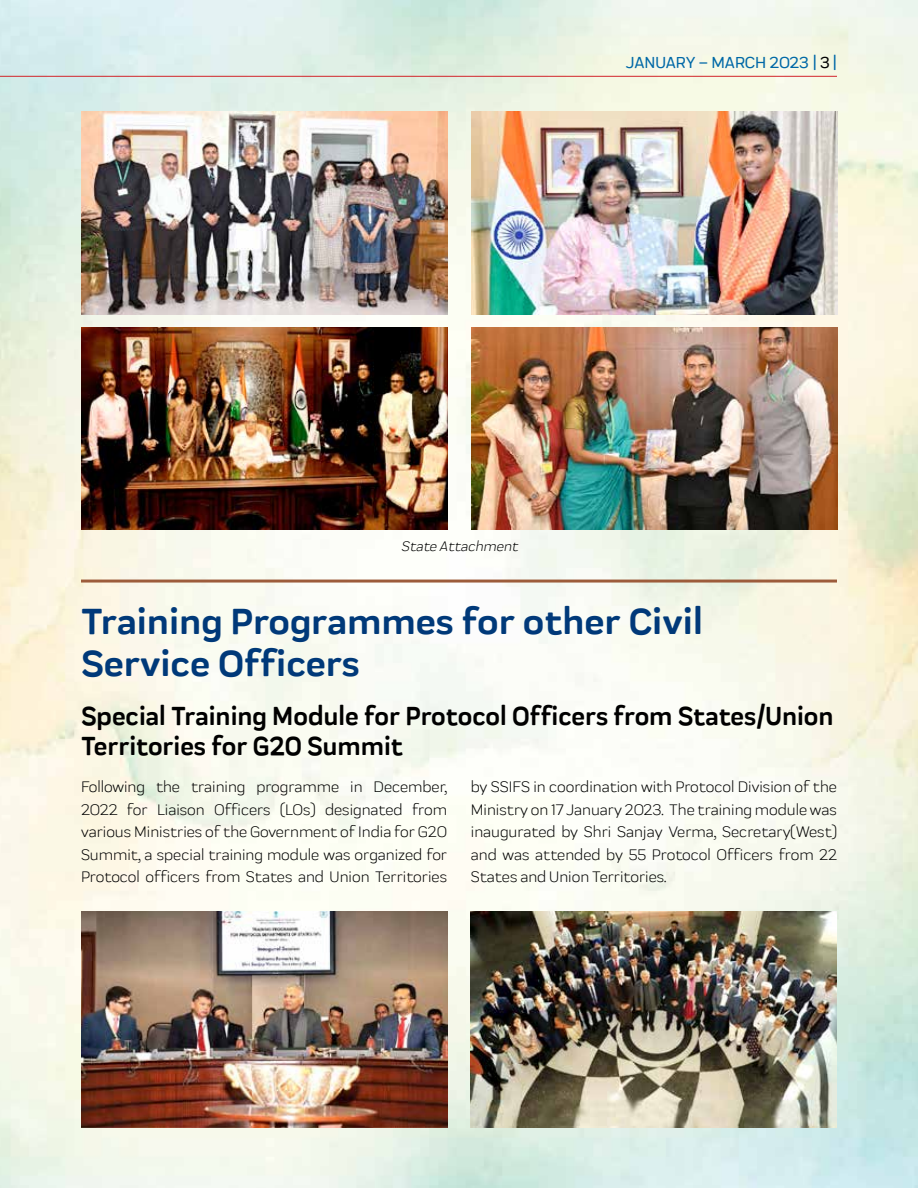
<style>
.page{position:relative;width:918px;height:1188px;background:#fff}
.page>*{position:absolute;margin:0;border:0;box-sizing:border-box;transform-origin:0 0}
.t1{font:700 37.5px/42px "Praktika Rounded";color:#003979}
.t2{font:700 27px/30px "Praktika Rounded";color:#000;scale:.94 1}
.t3{font:500 16.5px "Praktika Rounded";color:#0068a7}
.t4{font:15.75px/22.5px "Praktika Rounded";color:#000;text-align:justify}
.t5{font:italic 14.25px "Praktika Rounded";color:#000}
.s1{color:#000}
</style>
<div class="page">
<img style="left:0;top:0;width:918px;height:1188px">
<hr style="left:0;top:76px;width:837px;height:1px;background:#d2232a">
<img style="left:81px;top:911px;width:366px;height:216px">
<img style="left:81px;top:112px;width:367px;height:202px">
<img style="left:81px;top:327px;width:367px;height:203px">
<img style="left:471px;top:911px;width:366px;height:216px">
<img style="left:471px;top:112px;width:366px;height:202px">
<img style="left:471px;top:327px;width:366px;height:203px">
<hr style="left:81px;top:580px;width:756px;height:3px;background:#9d5c3b">
<p class="t3" style="left:626px;top:50px;width:212px">JANUARY – MARCH 2023 | <span class="s1">3</span> |</p>
<p class="t5" style="left:401px;top:536px;width:122px">State Attachment</p>
<h1 class="t1" style="left:81px;top:597px;width:623px">Training Programmes for other Civil<br>Service Officers</h1>
<h2 class="t2" style="left:81px;top:698px;width:802px">Special Training Module for Protocol Officers from States/Union<br>Territories for G20 Summit</h2>
<p class="t4" style="left:81px;top:775px;width:368px">Following the training programme in December, 2022 for Liaison Officers (LOs) designated from various Ministries of the Government of India for G20<br>Summit, a special training module was organized for Protocol officers from States and Union Territories</p>
<p class="t4" style="left:471px;top:775px;width:368px">by SSIFS in coordination with Protocol Division of the Ministry on 17 January 2023. The training module was inaugurated by Shri Sanjay Verma, Secretary(West) and was attended by 55 Protocol Officers from 22<br>States and Union Territories.</p>
</div>
